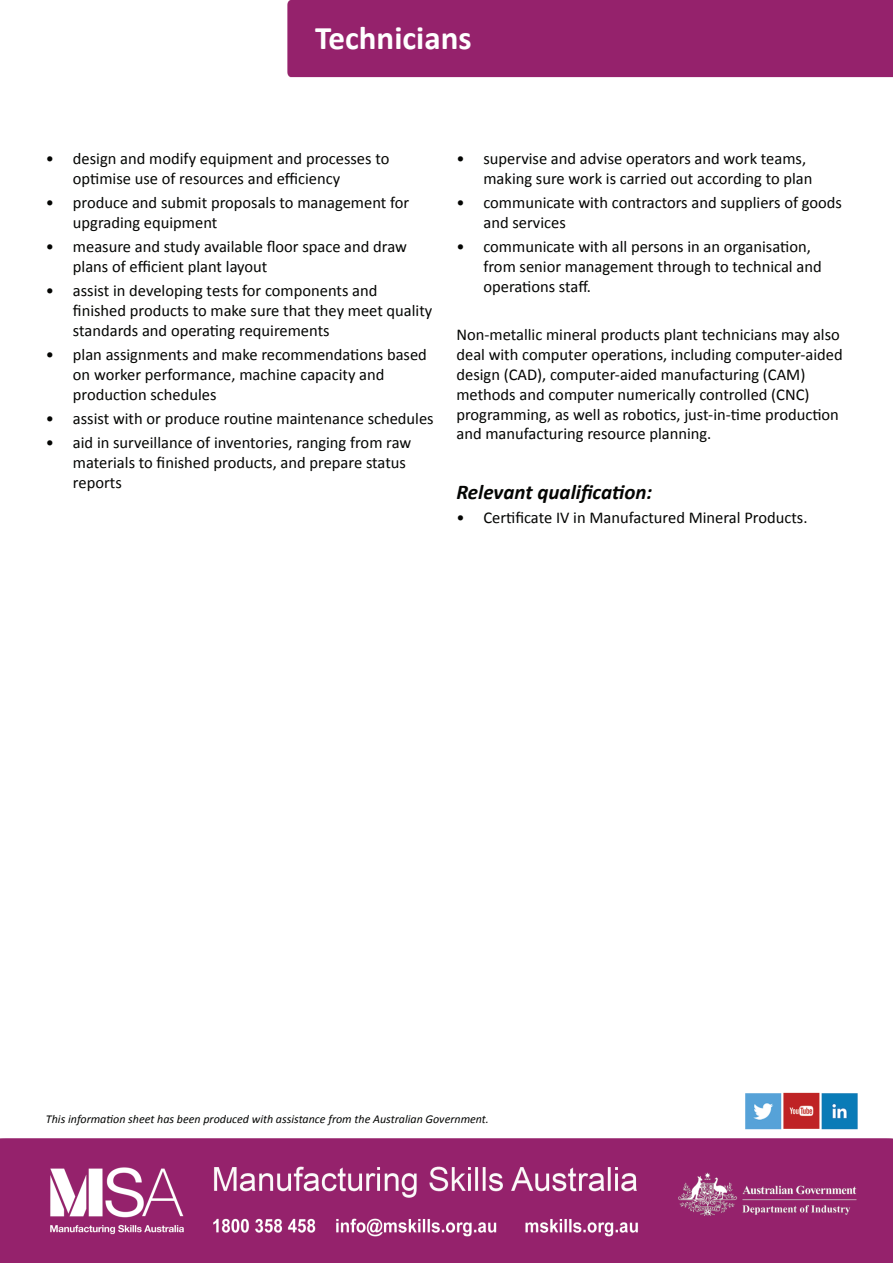
<style>
.page{position:relative;width:893px;height:1263px;background:#fff}
.page>*{position:absolute;margin:0;border:0;box-sizing:border-box;transform-origin:0 0}
.t1{font:700 33px "Calibri";color:#fff}
.t2{font:italic 700 21px "Calibri";color:#040503}
.t3{font:16.5px/19.8px "Calibri";color:#040503}
.t4{font:italic 12px "Calibri";color:#040503}
</style>
<div class="page">
<img style="left:0;top:0;width:893px;height:1263px">
<h1 class="t1" style="left:315px;top:15px;width:158px">Technicians</h1>
<p class="t3" style="left:73px;top:148px;width:318px;text-indent:-27px">• design and modify equipment and processes to optimise use of resources and efficiency</p>
<p class="t3" style="left:73px;top:192px;width:338px;text-indent:-27px">• produce and submit proposals to management for upgrading equipment</p>
<p class="t3" style="left:73px;top:236px;width:336px;text-indent:-27px">• measure and study available floor space and draw plans of efficient plant layout</p>
<p class="t3" style="left:73px;top:280px;width:361px;text-indent:-27px">• assist in developing tests for components and finished products to make sure that they meet quality standards and operating requirements</p>
<p class="t3" style="left:73px;top:344px;width:355px;text-indent:-27px">• plan assignments and make recommendations based on worker performance, machine capacity and production schedules</p>
<p class="t3" style="left:46px;top:408px;width:389px">• assist with or produce routine maintenance schedules</p>
<p class="t3" style="left:73px;top:433px;width:340px;text-indent:-27px">• aid in surveillance of inventories, ranging from raw materials to finished products, and prepare status reports</p>
<p class="t3" style="left:483px;top:148px;width:331px;text-indent:-27px">• supervise and advise operators and work teams, making sure work is carried out according to plan</p>
<p class="t3" style="left:483px;top:192px;width:360px;text-indent:-27px">• communicate with contractors and suppliers of goods and services</p>
<p class="t3" style="left:483px;top:236px;width:340px;text-indent:-27px">• communicate with all persons in an organisation, from senior management through to technical and operations staff.</p>
<p class="t3" style="left:456px;top:325px;width:388px">Non-metallic mineral products plant technicians may also deal with computer operations, including computer-aided design (CAD), computer-aided manufacturing (CAM) methods and computer numerically controlled (CNC) programming, as well as robotics, just-in-time production and manufacturing resource planning.</p>
<p class="t2" style="left:456px;top:477px;width:197px">Relevant qualification:</p>
<p class="t3" style="left:456px;top:507px;width:353px">• Certificate IV in Manufactured Mineral Products.</p>
<p class="t4" style="left:46px;top:1111px;width:444px">This information sheet has been produced with assistance from the Australian Government.</p>
</div>
